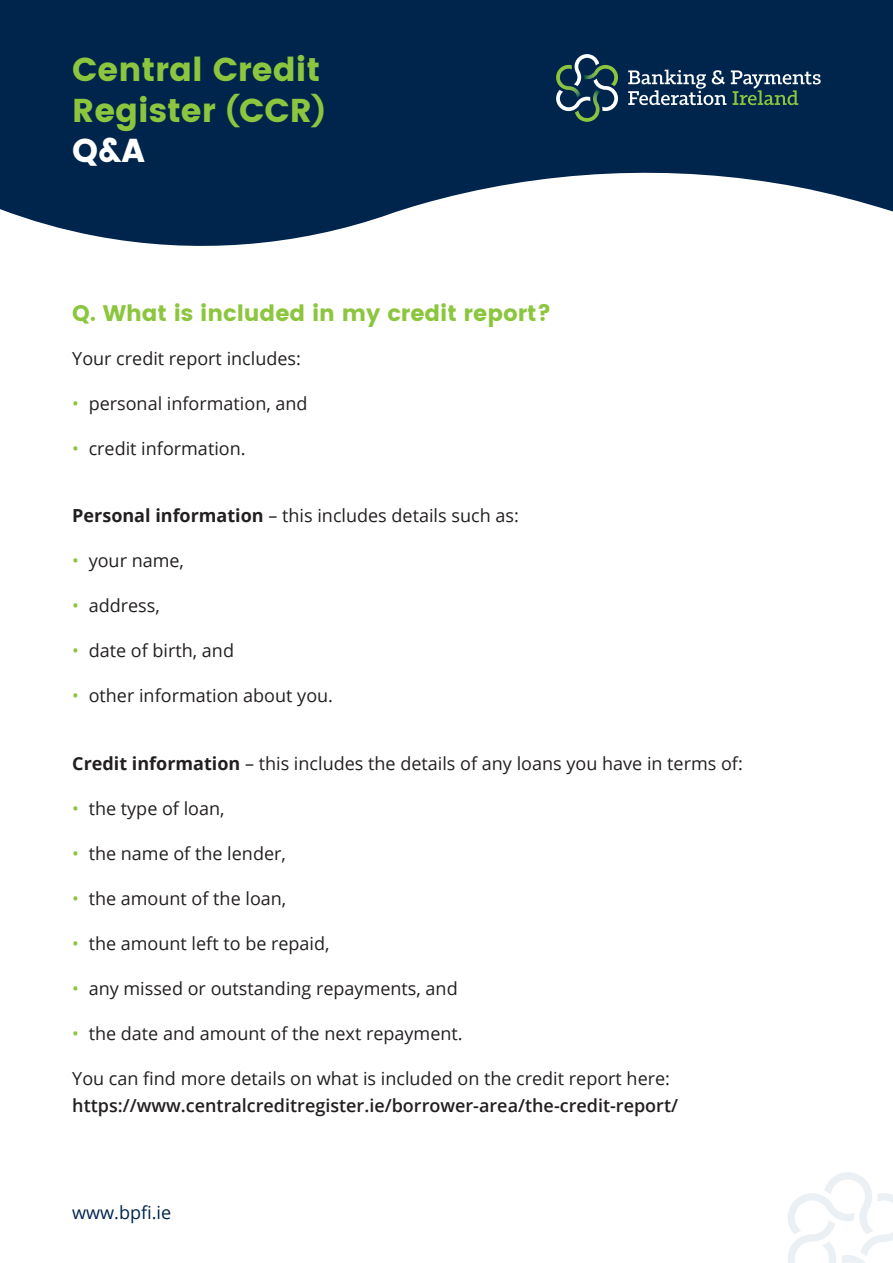
<style>
.page{position:relative;width:893px;height:1263px;background:#fff}
.page>*{position:absolute;margin:0;border:0;box-sizing:border-box;transform-origin:0 0}
.t1{font:700 33px/40.5px "Poppins";color:#8bc63e}
.t2{font:700 22.5px "Poppins";color:#8bc63e}
.t3{font:18px "Open Sans";color:#231f20}
.t4{font:600 18px "Open Sans";color:#231f20}
.t5{font:18px "Open Sans";color:#00254c}
.s1{font-size:28.5px}
.s2{color:#fff}
.s3{color:#8bc63e}
.s4{font-weight:700}
</style>
<div class="page">
<svg style="left:0;top:0;width:893px;height:246px;fill:#00254c"></svg>
<svg style="left:628px;top:70px;width:193px;height:35px"></svg>
<svg style="left:556px;top:54px;width:64px;height:68px"></svg>
<svg style="left:788px;top:1172px;width:105px;height:91px"></svg>
<h1 class="t1" style="left:72px;top:50px;width:255px">Central Credit<br>Register <span class="s1">(</span>CCR<span class="s1">)<br></span><span class="s2">Q&amp;A</span></h1>
<p class="t2" style="left:72px;top:300px;width:480px">Q. What is included in my credit report?</p>
<p class="t3" style="left:72px;top:346px;width:230px">Your credit report includes:</p>
<p class="t3" style="left:72px;top:391px;width:237px"><span class="s3">•</span> personal information, and</p>
<p class="t3" style="left:72px;top:436px;width:175px"><span class="s3">•</span> credit information.</p>
<p class="t3" style="left:72px;top:503px;width:448px"><span class="s4">Personal information</span> – this includes details such as:</p>
<p class="t3" style="left:72px;top:548px;width:113px"><span class="s3">•</span> your name,</p>
<p class="t3" style="left:72px;top:593px;width:89px"><span class="s3">•</span> address,</p>
<p class="t3" style="left:72px;top:638px;width:163px"><span class="s3">•</span> date of birth, and</p>
<p class="t3" style="left:72px;top:683px;width:262px"><span class="s3">•</span> other information about you.</p>
<p class="t3" style="left:72px;top:751px;width:672px"><span class="s4">Credit information</span> – this includes the details of any loans you have in terms of:</p>
<p class="t3" style="left:72px;top:796px;width:154px"><span class="s3">•</span> the type of loan,</p>
<p class="t3" style="left:72px;top:841px;width:215px"><span class="s3">•</span> the name of the lender,</p>
<p class="t3" style="left:72px;top:886px;width:216px"><span class="s3">•</span> the amount of the loan,</p>
<p class="t3" style="left:72px;top:931px;width:259px"><span class="s3">•</span> the amount left to be repaid,</p>
<p class="t3" style="left:72px;top:976px;width:387px"><span class="s3">•</span> any missed or outstanding repayments, and</p>
<p class="t3" style="left:72px;top:1021px;width:392px"><span class="s3">•</span> the date and amount of the next repayment.</p>
<p class="t3" style="left:72px;top:1066px;width:599px">You can find more details on what is included on the credit report here:</p>
<p class="t4" style="left:72px;top:1093px;width:607px">https://www.centralcreditregister.ie/borrower-area/the-credit-report/</p>
<p class="t5" style="left:72px;top:1200px;width:100px">www.bpfi.ie</p>
</div>
